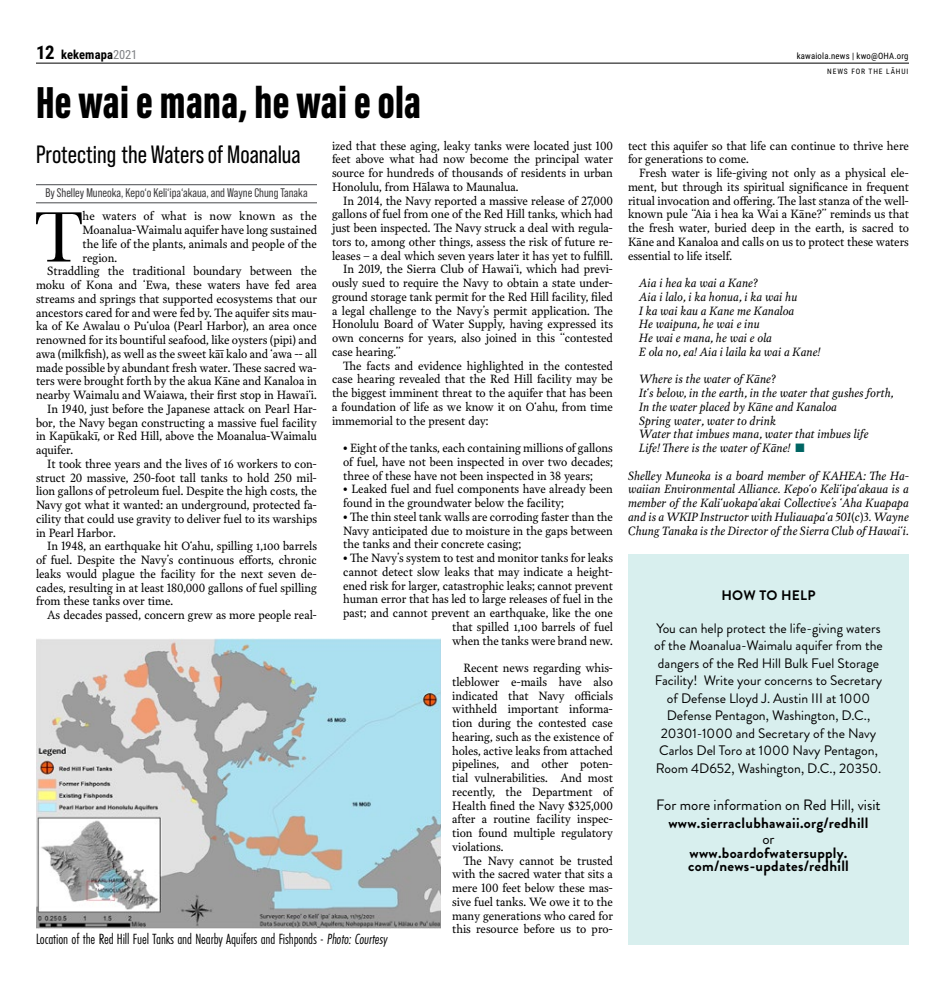
<style>
.page{position:relative;width:945px;height:990px;background:#fff}
.page>*{position:absolute;margin:0;border:0;box-sizing:border-box;transform-origin:0 0}
.Drop_cap{font:73.75px "Baskerville URW";color:#000;scale:.95 1}
.Headline{font:900 46.25px "Acumin Pro Extra Cond";letter-spacing:.01em;color:#000;scale:.95 1}
.Deck{font:25px "Bebas Neue Pro";color:#000}
.Photo_Caption_Credit{font:15.25px "Futura PT Cond";letter-spacing:-.01em;color:#000}
.Paragraph{font:700 15px/13.8px "Brandon Grotesque";letter-spacing:.02em;color:#000}
.Paragraph-2{font:15px "Brandon Grotesque";color:#000}
.Paragraph-3{font:13.75px/17.5px "Brandon Grotesque";color:#000;text-align:center}
.Paragraph-4{font:700 13.75px "Brandon Grotesque";letter-spacing:.02em;color:#000}
.By_Line{font:12.5px "Bebas Neue Pro";color:#414042}
.t1{font:700 12.5px "Roboto Condensed";letter-spacing:.01em;color:#000}
.Drop_cap-2{font:11.88px/13.8px "Garvis Pro";letter-spacing:-.005em;color:#000;text-align:justify;scale:.95 1}
.t2{font:italic 11.88px/13.8px "Garvis Pro";letter-spacing:-.005em;color:#000;text-align:justify;scale:.95 1}
.t3{font:8.75px "Roboto Condensed";letter-spacing:.02em;color:#000}
.t4{font:7.5px "Roboto Condensed";letter-spacing:.12em;color:#000}
.s1{font-size:18.75px}
.s2{font-weight:400;color:#808285}
.s3{font-family:"Alegreya";font-weight:700;font-style:normal;font-size:13.12px;color:#006563}
.s4{font-style:italic}
</style>
<div class="page">
<hr style="left:36px;top:63px;width:873px;height:1px;background:#000">
<hr style="left:36px;top:184px;width:281px;height:1px;background:#6d6e71">
<hr style="left:36px;top:202px;width:281px;height:1px;background:#6d6e71">
<div style="left:628px;top:554px;width:281px;height:391px;background:#d8efee"></div>
<img style="left:36px;top:638px;width:405px;height:291px">
<p class="t1" style="left:36px;top:46px;width:103px"><span class="s1">12</span> kekemapa<span class="s2">2021</span></p>
<p class="t3" style="left:797px;top:50px;width:113px">kawaiola.news | kwo@OHA.org</p>
<p class="t4" style="left:827px;top:66px;width:83px">NEWS FOR THE LĀHUI</p>
<p class="Headline" style="left:36px;top:74px;width:407px">He wai e mana, he wai e ola</p>
<p class="Deck" style="left:36px;top:140px;width:266px">Protecting the Waters of Moanalua</p>
<p class="By_Line" style="left:45px;top:185px;width:264px">By Shelley Muneoka, Kepo‘o Keli‘ipa‘akaua, and Wayne Chung Tanaka</p>
<p class="Drop_cap" style="left:35px;top:187px;width:52px">T</p>
<p class="Drop_cap-2" style="left:83px;top:209px;width:248px">he waters of what is now known as the Moanalua-Waimalu aquifer have long sustained the life of the plants, animals and people of the region.</p>
<p class="Drop_cap-2" style="left:36px;top:264px;width:297px;text-indent:11px">Straddling the traditional boundary between the moku of Kona and ‘Ewa, these waters have fed area streams and springs that supported ecosystems that our ancestors cared for and were fed by. The aquifer sits mau&shy;ka of Ke Awalau o Puʻuloa (Pearl Harbor), an area once renowned for its bountiful seafood, like oysters (pipi) and awa (milkfish), as well as the sweet kāī kalo and ʻawa -- all made possible by abundant fresh water. These sacred wa&shy;ters were brought forth by the akua Kāne and Kanaloa in nearby Waimalu and Waiawa, their first stop in Hawaiʻi.</p>
<p class="Drop_cap-2" style="left:36px;top:401px;width:297px;text-indent:11px">In 1940, just before the Japanese attack on Pearl Har&shy;bor, the Navy began constructing a massive fuel facility in Kapūkakī, or Red Hill, above the Moanalua-Waimalu aquifer.</p>
<p class="Drop_cap-2" style="left:36px;top:456px;width:297px;text-indent:11px">It took three years and the lives of 16 workers to con&shy;struct 20 massive, 250-foot tall tanks to hold 250 mil&shy;lion gallons of petroleum fuel. Despite the high costs, the Navy got what it wanted: an underground, protected fa&shy;cility that could use gravity to deliver fuel to its warships in Pearl Harbor.</p>
<p class="Drop_cap-2" style="left:36px;top:539px;width:297px;text-indent:11px">In 1948, an earthquake hit Oʻahu, spilling 1,100 barrels of fuel. Despite the Navy’s continuous efforts, chronic leaks would plague the facility for the next seven de&shy;cades, resulting in at least 180,000 gallons of fuel spilling from these tanks over time.</p>
<p class="Drop_cap-2" style="left:47px;top:608px;width:285px">As decades passed, concern grew as more people real-</p>
<p class="Drop_cap-2" style="left:332px;top:138px;width:297px">ized that these aging, leaky tanks were located just 100 feet above what had now become the principal water source for hundreds of thousands of residents in urban Honolulu, from Hālawa to Maunalua.</p>
<p class="Drop_cap-2" style="left:332px;top:193px;width:297px;text-indent:11px">In 2014, the Navy reported a massive release of 27,000 gallons of fuel from one of the Red Hill tanks, which had just been inspected. The Navy struck a deal with regula&shy;tors to, among other things, assess the risk of future re&shy;leases – a deal which seven years later it has yet to fulfill.</p>
<p class="Drop_cap-2" style="left:332px;top:262px;width:297px;text-indent:11px">In 2019, the Sierra Club of Hawaiʻi, which had previ&shy;ously sued to require the Navy to obtain a state under&shy;ground storage tank permit for the Red Hill facility, filed a legal challenge to the Navy’s permit application. The Honolulu Board of Water Supply, having expressed its own concerns for years, also joined in this “contested case hearing.”</p>
<p class="Drop_cap-2" style="left:332px;top:358px;width:297px;text-indent:11px">The facts and evidence highlighted in the contested case hearing revealed that the Red Hill facility may be the biggest imminent threat to the aquifer that has been a foundation of life as we know it on Oʻahu, from time immemorial to the present day:</p>
<p class="Drop_cap-2" style="left:343px;top:441px;width:285px">• Eight of the tanks, each containing millions of gallons of fuel, have not been inspected in over two decades; three of these have not been inspected in 38 years;</p>
<p class="Drop_cap-2" style="left:343px;top:482px;width:285px">• Leaked fuel and fuel components have already been found in the groundwater below the facility;</p>
<p class="Drop_cap-2" style="left:343px;top:509px;width:285px">• The thin steel tank walls are corroding faster than the Navy anticipated due to moisture in the gaps between the tanks and their concrete casing;</p>
<p class="Drop_cap-2" style="left:343px;top:551px;width:286px;text-align:right">• The Navy’s system to test and monitor tanks for leaks cannot detect slow leaks that may indicate a height&shy;ened risk for larger, catastrophic leaks; cannot prevent human error that has led to large releases of fuel in the past; and cannot prevent an earthquake, like the one that spilled 1,100 barrels of fuel<br>when the tanks were brand new.</p>
<p class="Drop_cap-2" style="left:452px;top:661px;width:171px;text-indent:11px">Recent news regarding whis&shy;tleblower e-mails have also indicated that Navy officials withheld important informa&shy;tion during the contested case hearing, such as the existence of holes, active leaks from attached pipelines, and other poten&shy;tial vulnerabilities. And most recently, the Department of Health fined the Navy $325,000 after a routine facility inspec&shy;tion found multiple regulatory violations.</p>
<p class="Drop_cap-2" style="left:452px;top:853px;width:171px;text-indent:11px">The Navy cannot be trusted with the sacred water that sits a mere 100 feet below these mas&shy;sive fuel tanks. We owe it to the many generations who cared for this resource before us to pro-</p>
<p class="Drop_cap-2" style="left:628px;top:138px;width:297px">tect this aquifer so that life can continue to thrive here for generations to come.</p>
<p class="Drop_cap-2" style="left:628px;top:166px;width:297px;text-indent:11px">Fresh water is life-giving not only as a physical ele&shy;ment, but through its spiritual significance in frequent ritual invocation and offering. The last stanza of the well&shy;known pule “Aia i hea ka Wai a Kāne?” reminds us that the fresh water, buried deep in the earth, is sacred to Kāne and Kanaloa and calls on us to protect these waters essential to life itself.</p>
<p class="t2" style="left:639px;top:276px;width:127px">Aia i hea ka wai a Kane?</p>
<p class="t2" style="left:639px;top:290px;width:168px">Aia i lalo, i ka honua, i ka wai hu</p>
<p class="t2" style="left:639px;top:303px;width:165px">I ka wai kau a Kane me Kanaloa</p>
<p class="t2" style="left:639px;top:317px;width:129px">He waipuna, he wai e inu</p>
<p class="t2" style="left:639px;top:331px;width:141px">He wai e mana, he wai e ola</p>
<p class="t2" style="left:639px;top:345px;width:192px">E ola no, ea! Aia i laila ka wai a Kane!</p>
<p class="t2" style="left:639px;top:372px;width:146px">Where is the water of Kāne?</p>
<p class="t2" style="left:639px;top:386px;width:269px">Itʻs below, in the earth, in the water that gushes forth,</p>
<p class="t2" style="left:639px;top:400px;width:210px">In the water placed by Kāne and Kanaloa</p>
<p class="t2" style="left:639px;top:413px;width:145px">Spring water, water to drink</p>
<p class="t2" style="left:639px;top:427px;width:243px">Water that imbues mana, water that imbues life</p>
<p class="t2" style="left:639px;top:441px;width:175px">Life! There is the water of Kāne! <span class="s3">⬛</span></p>
<p class="t2" style="left:628px;top:468px;width:297px">Shelley Muneoka is a board member of KAHEA: The Ha&shy;waiian Environmental Alliance. Kepoʻo Keliʻipaʻakaua is a member of the Kaliʻuokapaʻakai Collective’s ʻAha Kuapapa and is a WKIP Instructor with Huliauapaʻa 501(c)3. Wayne Chung Tanaka is the Director of the Sierra Club of Hawaiʻi.</p>
<p class="Paragraph-4" style="left:721px;top:586px;width:96px">HOW TO HELP</p>
<p class="Paragraph-3" style="left:654px;top:619px;width:230px">You can help protect the life-giving waters of the Moanalua-Waimalu aquifer from the dangers of the Red Hill Bulk Fuel Storage Facility! Write your concerns to Secretary of Defense Lloyd J. Austin III at 1000<br>Defense Pentagon, Washington, D.C., 20301-1000 and Secretary of the Navy Carlos Del Toro at 1000 Navy Pentagon, Room 4D652, Washington, D.C., 20350.</p>
<p class="Paragraph-2" style="left:656px;top:795px;width:226px">For more information on Red Hill, visit</p>
<p class="Paragraph" style="left:668px;top:816px;width:202px">www.sierraclubhawaii.org/redhill</p>
<p class="Paragraph-2" style="left:762px;top:828px;width:14px">or</p>
<p class="Paragraph" style="left:688px;top:846px;width:162px">www.boardofwatersupply. com/news-updates/redhill</p>
<p class="Photo_Caption_Credit" style="left:36px;top:930px;width:353px">Location of the Red Hill Fuel Tanks and Nearby Aquifers and Fishponds - <span class="s4">Photo: Courtesy</span></p>
</div>
